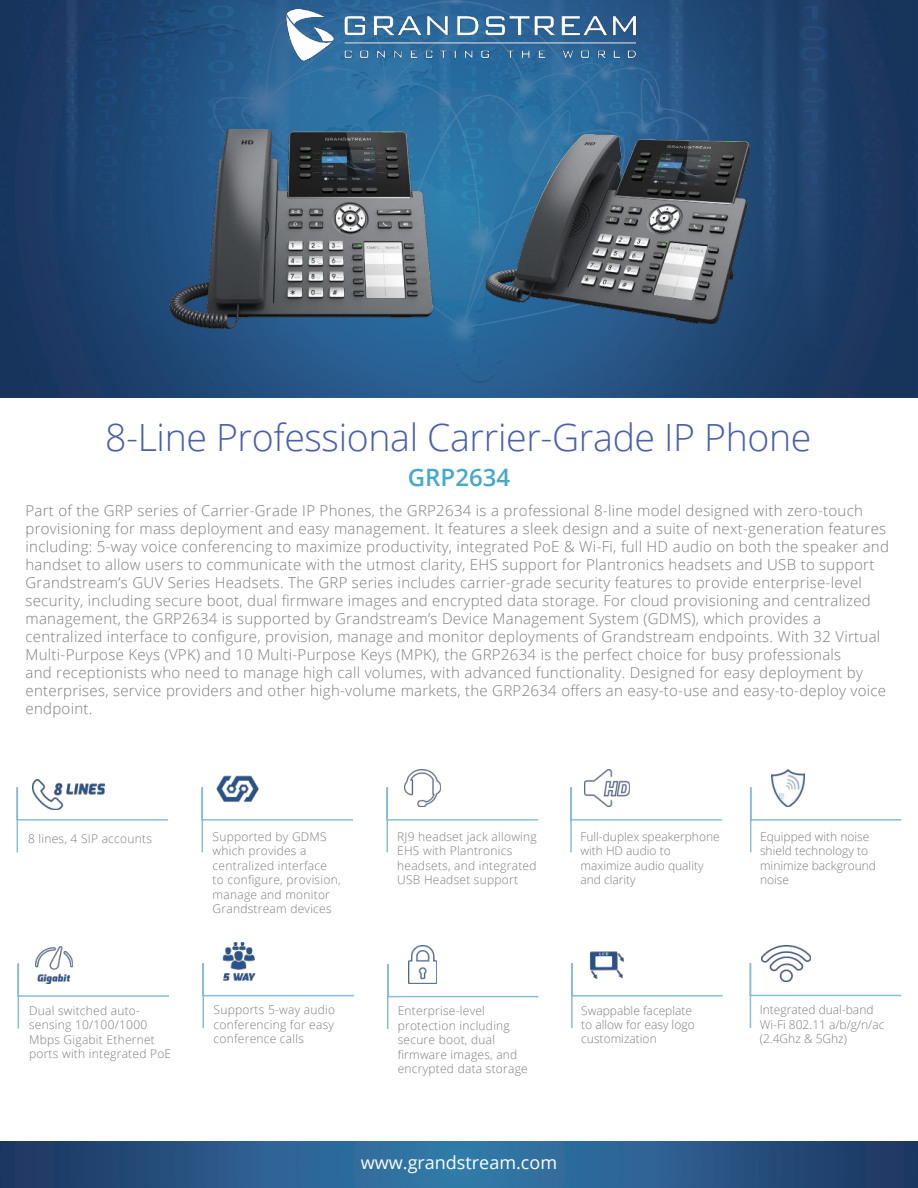
<style>
.page{position:relative;width:918px;height:1188px;background:#fff}
.page>*{position:absolute;margin:0;border:0;box-sizing:border-box;transform-origin:0 0}
.t1{font:300 37.5px "Open Sans";letter-spacing:-.01em;color:#495fad}
.t2{font:600 24px "Open Sans";color:#46a8ca}
.t3{font:18px "Open Sans";color:#fff}
.t4{font:300 15px/18px "Open Sans";letter-spacing:.02em;color:#7d7c7e}
.t5{font:300 12px/14.4px "Open Sans";letter-spacing:.02em;color:#7d7c7e}
.t6{font:300 12px/14.4px "Open Sans";color:#7d7c7e}
</style>
<div class="page">
<img style="left:0;top:0;width:916px;height:396px">
<img style="left:278px;top:10px;width:362px;height:53px">
<svg style="left:0;top:1142px;width:918px;height:46px;background:#295988"></svg>
<svg style="left:16px;top:786px;width:152px;height:67px"></svg>
<img style="left:32px;top:779px;width:72px;height:30px">
<img style="left:589px;top:951px;width:36px;height:11px">
<svg style="left:571px;top:962px;width:152px;height:67px"></svg>
<svg style="left:387px;top:963px;width:152px;height:66px"></svg>
<img style="left:409px;top:946px;width:27px;height:38px">
<svg style="left:202px;top:963px;width:152px;height:66px"></svg>
<img style="left:213px;top:943px;width:52px;height:41px">
<svg style="left:17px;top:962px;width:152px;height:67px"></svg>
<img style="left:36px;top:946px;width:36px;height:37px">
<svg style="left:201px;top:787px;width:152px;height:66px"></svg>
<img style="left:215px;top:775px;width:46px;height:34px">
<svg style="left:386px;top:787px;width:152px;height:66px"></svg>
<img style="left:404px;top:769px;width:37px;height:37px">
<svg style="left:570px;top:786px;width:152px;height:67px"></svg>
<img style="left:584px;top:769px;width:45px;height:38px">
<svg style="left:749px;top:787px;width:153px;height:66px"></svg>
<img style="left:772px;top:770px;width:33px;height:37px">
<img style="left:761px;top:945px;width:49px;height:16px">
<svg style="left:749px;top:961px;width:153px;height:67px"></svg>
<img style="left:169px;top:129px;width:263px;height:200px">
<img style="left:486px;top:134px;width:264px;height:190px">
<h1 class="t1" style="left:105px;top:412px;width:708px">8-Line Professional Carrier-Grade IP Phone</h1>
<h2 class="t2" style="left:408px;top:461px;width:104px">GRP2634</h2>
<p class="t4" style="left:26px;top:502px;width:865px">Part of the GRP series of Carrier-Grade IP Phones, the GRP2634 is a professional 8-line model designed with zero-touch provisioning for mass deployment and easy management. It features a sleek design and a suite of next-generation features including: 5-way voice conferencing to maximize productivity, integrated PoE &amp; Wi-Fi, full HD audio on both the speaker and handset to allow users to communicate with the utmost clarity, EHS support for Plantronics headsets and USB to support Grandstream’s GUV Series Headsets. The GRP series includes carrier-grade security features to provide enterprise-level security, including secure boot, dual firmware images and encrypted data storage. For cloud provisioning and centralized management, the GRP2634 is supported by Grandstream’s Device Management System (GDMS), which provides a centralized interface to configure, provision, manage and monitor deployments of Grandstream endpoints. With 32 Virtual Multi-Purpose Keys (VPK) and 10 Multi-Purpose Keys (MPK), the GRP2634 is the perfect choice for busy professionals<br>and receptionists who need to manage high call volumes, with advanced functionality. Designed for easy deployment by enterprises, service providers and other high-volume markets, the GRP2634 offers an easy-to-use and easy-to-deploy voice endpoint.</p>
<p class="t5" style="left:28px;top:831px;width:125px">8 lines, 4 SIP accounts</p>
<p class="t5" style="left:29px;top:1003px;width:144px">Dual switched auto&shy;sensing 10/100/1000<br>Mbps Gigabit Ethernet ports with integrated PoE</p>
<p class="t5" style="left:213px;top:829px;width:129px">Supported by GDMS which provides a centralized interface to configure, provision, manage and monitor<br>Grandstream devices</p>
<p class="t5" style="left:397px;top:829px;width:141px">RJ9 headset jack allowing<br>EHS with Plantronics headsets, and integrated<br>USB Headset support</p>
<p class="t6" style="left:580px;top:829px;width:141px">Full-duplex speakerphone with HD audio to maximize audio quality and clarity</p>
<p class="t6" style="left:760px;top:829px;width:117px">Equipped with noise shield technology to minimize background noise</p>
<p class="t5" style="left:214px;top:1003px;width:123px;text-align:justify">Supports 5-way audio conferencing for easy conference calls</p>
<p class="t5" style="left:398px;top:1003px;width:132px">Enterprise-level protection including secure boot, dual firmware images, and encrypted data storage</p>
<p class="t6" style="left:581px;top:1003px;width:115px">Swappable faceplate to allow for easy logo customization</p>
<p class="t3" style="left:361px;top:1151px;width:198px">www.grandstream.com</p>
<p class="t6" style="left:760px;top:1002px;width:126px">Integrated dual-band<br>Wi-Fi 802.11 a/b/g/n/ac (2.4Ghz &amp; 5Ghz)</p>
</div>
